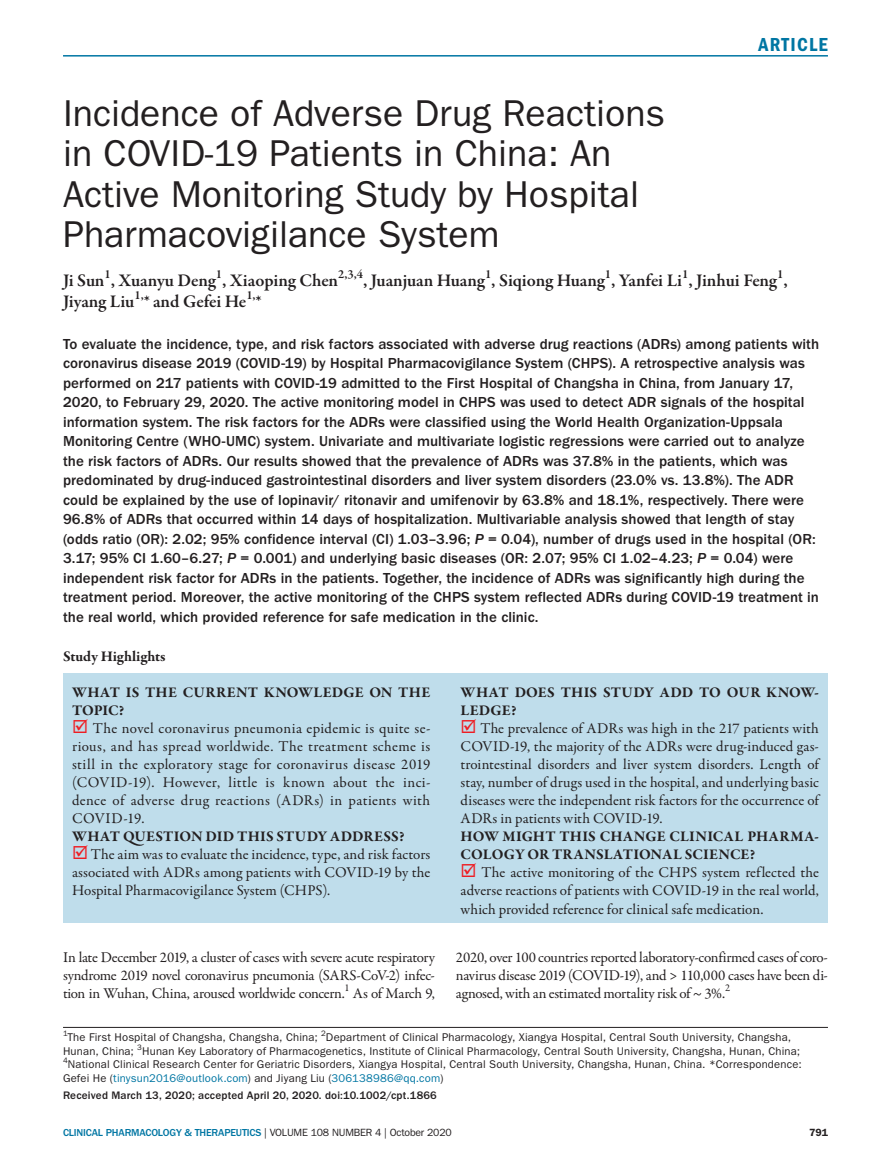
<style>
.page{position:relative;width:891px;height:1175px;background:#fff}
.page>*{position:absolute;margin:0;border:0;box-sizing:border-box;transform-origin:0 0}
.t1{font:37.5px/40.5px "ITC Franklin Gothic Std";color:#231f20}
.t2{font:19.5px "ITC Franklin Gothic Std Dm Cd";letter-spacing:.065em;color:#0076a3}
.t3{font:600 18px/21px "Garamond Premr Pro";letter-spacing:-.01em;color:#231f20}
.t4{font:500 15px/19.5px "ITC Franklin Gothic Std";letter-spacing:.005em;color:#231f20}
.t5{font:15px/18px "Garamond Premr Pro";letter-spacing:-.005em;color:#231f20;text-align:justify}
.t6{font:700 15px/18px "Garamond Premr Pro";letter-spacing:.01em;color:#231f20}
.t7{font:11.25px/13.5px "ITC Franklin Gothic Std";letter-spacing:.015em;color:#231f20}
.t8{font:500 11.25px "ITC Franklin Gothic Std";letter-spacing:.015em;color:#231f20}
.t9{font:500 10.5px "ITC Franklin Gothic Std";letter-spacing:-.015em;color:#0076a3}
.t10{font:600 10.5px "ITC Franklin Gothic Std";color:#231f20}
.t11{font:10.5px "Garamond Premr Pro";color:#231f20}
.t12{font:7.8px "ITC Franklin Gothic Std";color:#231f20}
.s1{font-family:"ITC Franklin Gothic Std Med It";font-weight:400}
.s2{color:#ee1d23}
.s3{color:#0076a3}
.s4{font-weight:400;color:#231f20}
</style>
<div class="page">
<hr style="left:63px;top:55px;width:765px;height:2px;background:#0076a3">
<hr style="left:63px;top:1027px;width:765px;height:1px;background:#231f20">
<div style="left:63px;top:638px;width:765px;height:285px;background:#bfddeb"></div>
<div style="left:51px;top:629px;width:780px;height:44px;background:#fff"></div>
<h2 class="t2" style="left:758px;top:33px;width:71px">ARTICLE</h2>
<h1 class="t1" style="left:63px;top:93px;width:604px">Incidence of Adverse Drug Reactions in COVID-19 Patients in China: An Active Monitoring Study by Hospital Pharmacovigilance System</h1>
<p class="t3" style="left:63px;top:270px;width:726px">Ji Sun<sup>1</sup>, Xuanyu Deng<sup>1</sup>, Xiaoping Chen<sup>2,3,4</sup>, Juanjuan Huang<sup>1</sup>, Siqiong Huang<sup>1</sup>, Yanfei Li<sup>1</sup>, Jinhui Feng<sup>1</sup>,<br>Jiyang Liu<sup>1,</sup>* and Gefei He<sup>1,</sup>*</p>
<p class="t4" style="left:63px;top:334px;width:758px">To evaluate the incidence, type, and risk factors associated with adverse drug reactions (ADRs) among patients with coronavirus disease 2019 (COVID-19) by Hospital Pharmacovigilance System (CHPS). A retrospective analysis was performed on 217 patients with COVID-19 admitted to the First Hospital of Changsha in China, from January 17, 2020, to February 29, 2020. The active monitoring model in CHPS was used to detect ADR signals of the hospital information system. The risk factors for the ADRs were classified using the World Health Organization-Uppsala Monitoring Centre (WHO-UMC) system. Univariate and multivariate logistic regressions were carried out to analyze the risk factors of ADRs. Our results showed that the prevalence of ADRs was 37.8% in the patients, which was predominated by drug-induced gastrointestinal disorders and liver system disorders (23.0% vs. 13.8%). The ADR could be explained by the use of lopinavir/ ritonavir and umifenovir by 63.8% and 18.1%, respectively. There were 96.8% of ADRs that occurred within 14 days of hospitalization. Multivariable analysis showed that length of stay (odds ratio (OR): 2.02; 95% confidence interval (CI) 1.03–3.96; <span class="s1">P</span> = 0.04), number of drugs used in the hospital (OR:<br>3.17; 95% CI 1.60–6.27; <span class="s1">P</span> = 0.001) and underlying basic diseases (OR: 2.07; 95% CI 1.02–4.23; <span class="s1">P</span> = 0.04) were independent risk factor for ADRs in the patients. Together, the incidence of ADRs was significantly high during the treatment period. Moreover, the active monitoring of the CHPS system reflected ADRs during COVID-19 treatment in the real world, which provided reference for safe medication in the clinic.</p>
<p class="t6" style="left:63px;top:648px;width:104px">Study Highlights</p>
<p class="t6" style="left:72px;top:684px;width:360px">WHAT IS THE CURRENT KNOWLEDGE ON THE<br>TOPIC?</p>
<p class="t5" style="left:72px;top:720px;width:360px"><span class="s2">☑</span> The novel coronavirus pneumonia epidemic is quite se&shy;rious, and has spread worldwide. The treatment scheme is still in the exploratory stage for coronavirus disease 2019 (COVID-19). However, little is known about the inci&shy;dence of adverse drug reactions (ADRs) in patients with COVID-19.</p>
<p class="t6" style="left:72px;top:828px;width:334px">WHAT QUESTION DID THIS STUDY ADDRESS?</p>
<p class="t5" style="left:72px;top:846px;width:360px"><span class="s2">☑</span> The aim was to evaluate the incidence, type, and risk factors associated with ADRs among patients with COVID-19 by the Hospital Pharmacovigilance System (CHPS).</p>
<p class="t6" style="left:461px;top:684px;width:360px">WHAT DOES THIS STUDY ADD TO OUR KNOW-<br>LEDGE?</p>
<p class="t5" style="left:461px;top:720px;width:360px"><span class="s2">☑</span> The prevalence of ADRs was high in the 217 patients with COVID-19, the majority of the ADRs were drug-induced gas&shy;trointestinal disorders and liver system disorders. Length of stay, number of drugs used in the hospital, and underlying basic diseases were the independent risk factors for the occurrence of ADRs in patients with COVID-19.</p>
<p class="t6" style="left:461px;top:828px;width:360px">HOW MIGHT THIS CHANGE CLINICAL PHARMA-<br>COLOGY OR TRANSLATIONAL SCIENCE?</p>
<p class="t5" style="left:461px;top:864px;width:360px"><span class="s2">☑</span> The active monitoring of the CHPS system reflected the adverse reactions of patients with COVID-19 in the real world, which provided reference for clinical safe medication.</p>
<p class="t5" style="left:63px;top:948px;width:373px">In late December 2019, a cluster of cases with severe acute respiratory syndrome 2019 novel coronavirus pneumonia (SARS-CoV-2) infec&shy;tion in Wuhan, China, aroused worldwide concern.<sup>1</sup> As of March 9,</p>
<p class="t5" style="left:456px;top:948px;width:373px">2020, over 100 countries reported laboratory-confirmed cases of coro&shy;navirus disease 2019 (COVID-19), and &gt; 110,000 cases have been di&shy;agnosed, with an estimated mortality risk of ~ 3%.</p>
<p class="t11" style="left:725px;top:981px;width:7px">2</p>
<p class="t12" style="left:63px;top:1029px;width:6px">1</p>
<p class="t7" style="left:67px;top:1030px;width:252px">The First Hospital of Changsha, Changsha, China;</p>
<p class="t12" style="left:321px;top:1029px;width:6px">2</p>
<p class="t7" style="left:326px;top:1030px;width:467px">Department of Clinical Pharmacology, Xiangya Hospital, Central South University, Changsha,</p>
<p class="t7" style="left:63px;top:1044px;width:72px">Hunan, China;</p>
<p class="t12" style="left:137px;top:1042px;width:6px">3</p>
<p class="t7" style="left:142px;top:1044px;width:659px">Hunan Key Laboratory of Pharmacogenetics, Institute of Clinical Pharmacology, Central South University, Changsha, Hunan, China;</p>
<p class="t12" style="left:63px;top:1056px;width:6px">4</p>
<p class="t7" style="left:63px;top:1057px;width:740px;text-indent:5px">National Clinical Research Center for Geriatric Disorders, Xiangya Hospital, Central South University, Changsha, Hunan, China. *Correspondence:<br>Gefei He (<span class="s3">tinysun2016@outlook.com</span>) and Jiyang Liu (<span class="s3">306138986@qq.com</span>)</p>
<p class="t8" style="left:63px;top:1088px;width:375px">Received March 13, 2020; accepted April 20, 2020. doi:10.1002/cpt.1866</p>
<p class="t9" style="left:63px;top:1126px;width:390px">CLINICAL PHARMACOLOGY &amp; THERAPEUTICS <span class="s4">| VOLUME 108 NUMBER 4 | October 2020</span></p>
<p class="t10" style="left:809px;top:1125px;width:20px">791</p>
</div>
